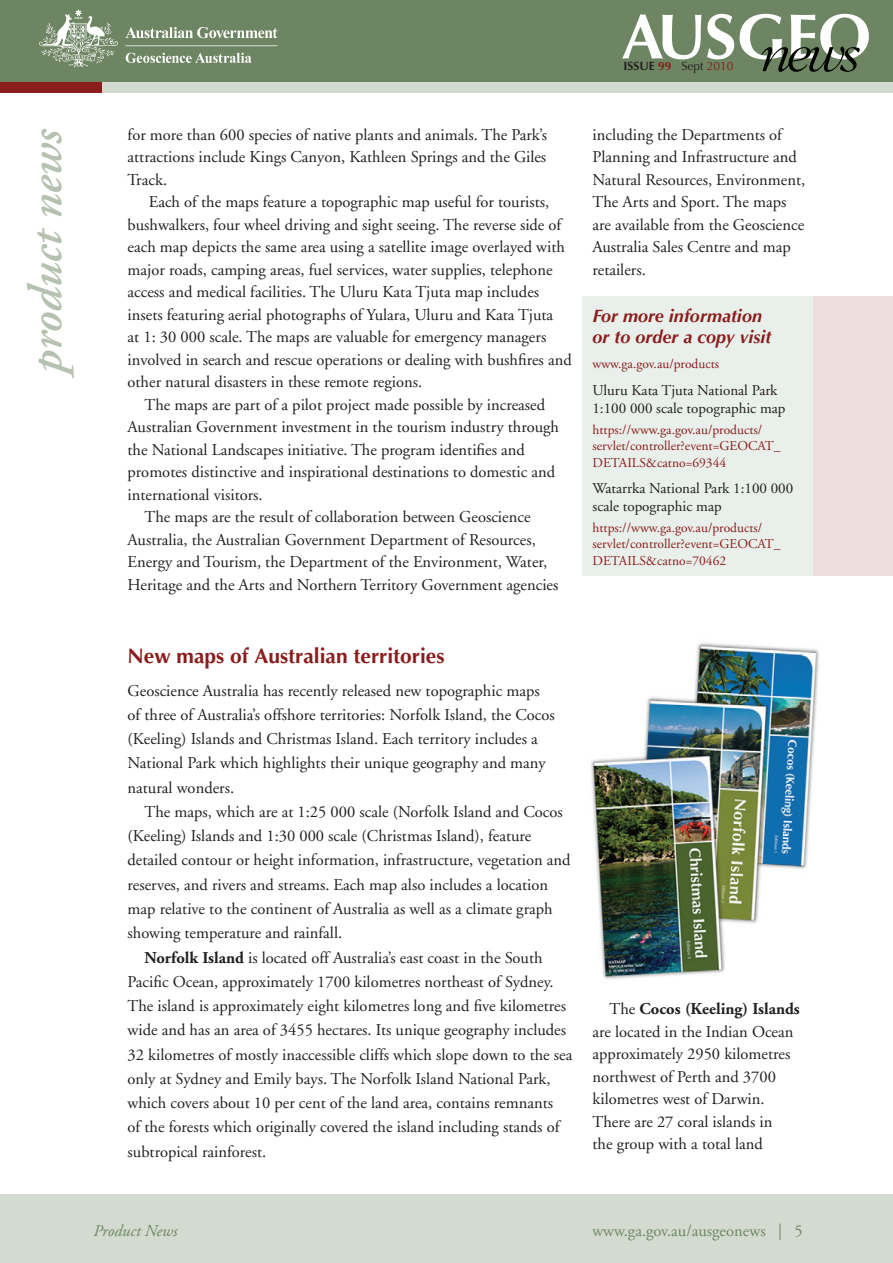
<style>
.page{position:relative;width:893px;height:1263px;background:#fff}
.page>*{position:absolute;margin:0;border:0;box-sizing:border-box;transform-origin:0 0}
.t1{font:italic 600 48px "Adobe Garamond";color:#b6c1b1}
.t2{font:700 21px "Optima";color:#891e1d}
.t3{font:italic 700 18px/21.6px "Optima";color:#891e1d}
.t4{font:16.5px/22.5px "Adobe Garamond";color:#231f20}
.t5{font:16.5px "Adobe Garamond";color:#6e8563}
.t6{font:italic 16.5px "Adobe Garamond";color:#6e8563}
.t7{font:15px/18px "Adobe Garamond";color:#231f20}
.t8{font:13.5px/16.5px "Adobe Garamond";color:#891e1d}
.t9{font:700 12px "Optima";color:#231f20}
.s1{color:#891e1d}
.s2{font-weight:400}
.s3{font-weight:400;color:#891e1d}
.s4{font-weight:700}
.s5{font-style:inherit}
</style>
<div class="page">
<div style="left:0;top:13px;width:893px;height:80px;background:#d3dbd0"></div>
<div style="left:0;top:11px;width:102px;height:82px;background:#891e1d"></div>
<div style="left:0;top:0;width:893px;height:82px;background:#6e8563"></div>
<div style="left:0;top:1195px;width:893px;height:68px;background:#d3dbd0"></div>
<svg style="left:622px;top:14px;width:79px;height:45px"></svg>
<svg style="left:707px;top:14px;width:27px;height:45px"></svg>
<svg style="left:740px;top:14px;width:129px;height:58px"></svg>
<img style="left:39px;top:9px;width:239px;height:59px">
<div style="left:583px;top:296px;width:310px;height:279px;background:#e9efea"></div>
<div style="left:814px;top:296px;width:79px;height:279px;background:#eedede"></div>
<img style="left:591px;top:643px;width:228px;height:337px">
<p class="t9" style="left:623px;top:59px;width:112px">issue <span class="s1">99</span> <span class="s2">Sept</span> <span class="s3">2010</span></p>
<h1 class="t1" style="left:20px;top:373px;width:246px;rotate:-90deg">product news</h1>
<p class="t4" style="left:128px;top:124px;width:421px;text-align:justify">for more than 600 species of native plants and animals. The Park’s attractions include Kings Canyon, Kathleen Springs and the Giles Track.</p>
<p class="t4" style="left:149px;top:191px;width:402px">Each of the maps feature a topographic map useful for tourists,</p>
<p class="t4" style="left:128px;top:214px;width:435px">bushwalkers, four wheel driving and sight seeing. The reverse side of</p>
<p class="t4" style="left:128px;top:236px;width:439px">each map depicts the same area using a satellite image overlayed with</p>
<p class="t4" style="left:128px;top:259px;width:426px">major roads, camping areas, fuel services, water supplies, telephone</p>
<p class="t4" style="left:128px;top:281px;width:413px">access and medical facilities. The Uluru Kata Tjuta map includes</p>
<p class="t4" style="left:128px;top:304px;width:427px">insets featuring aerial photographs of Yulara, Uluru and Kata Tjuta</p>
<p class="t4" style="left:128px;top:326px;width:420px">at 1: 30 000 scale. The maps are valuable for emergency managers</p>
<p class="t4" style="left:128px;top:349px;width:446px">involved in search and rescue operations or dealing with bushfires and</p>
<p class="t4" style="left:128px;top:371px;width:296px">other natural disasters in these remote regions.</p>
<p class="t4" style="left:145px;top:394px;width:402px">The maps are part of a pilot project made possible by increased</p>
<p class="t4" style="left:128px;top:416px;width:433px">Australian Government investment in the tourism industry through</p>
<p class="t4" style="left:128px;top:439px;width:399px">the National Landscapes initiative. The program identifies and</p>
<p class="t4" style="left:128px;top:461px;width:429px">promotes distinctive and inspirational destinations to domestic and</p>
<p class="t4" style="left:128px;top:484px;width:137px">international visitors.</p>
<p class="t4" style="left:145px;top:506px;width:387px">The maps are the result of collaboration between Geoscience</p>
<p class="t4" style="left:128px;top:529px;width:410px">Australia, the Australian Government Department of Resources,</p>
<p class="t4" style="left:128px;top:551px;width:421px">Energy and Tourism, the Department of the Environment, Water,</p>
<p class="t4" style="left:128px;top:574px;width:432px">Heritage and the Arts and Northern Territory Government agencies</p>
<p class="t4" style="left:592px;top:124px;width:214px">including the Departments of<br>Planning and Infrastructure and<br>Natural Resources, Environment,<br>The Arts and Sport. The maps are available from the Geoscience<br>Australia Sales Centre and map retailers.</p>
<p class="t3" style="left:592px;top:305px;width:180px">For more information or to order a copy visit</p>
<p class="t8" style="left:592px;top:356px;width:128px">www.ga.gov.au/products</p>
<p class="t7" style="left:592px;top:381px;width:194px">Uluru Kata Tjuta National Park<br>1:100 000 scale topographic map</p>
<p class="t8" style="left:592px;top:421px;width:190px">https://www.ga.gov.au/products/ servlet/controller?event=GEOCAT_<br>DETAILS&amp;catno=69344</p>
<p class="t7" style="left:592px;top:480px;width:202px">Watarrka National Park 1:100 000 scale topographic map</p>
<p class="t8" style="left:592px;top:520px;width:190px">https://www.ga.gov.au/products/ servlet/controller?event=GEOCAT_<br>DETAILS&amp;catno=70462</p>
<p class="t2" style="left:128px;top:643px;width:319px">New maps of Australian territories</p>
<p class="t4" style="left:128px;top:678px;width:429px;line-height:24.3px">Geoscience Australia has recently released new topographic maps of three of Australia’s offshore territories: Norfolk Island, the Cocos (Keeling) Islands and Christmas Island. Each territory includes a National Park which highlights their unique geography and many natural wonders.</p>
<p class="t4" style="left:145px;top:801px;width:420px">The maps, which are at 1:25 000 scale (Norfolk Island and Cocos</p>
<p class="t4" style="left:128px;top:825px;width:405px">(Keeling) Islands and 1:30 000 scale (Christmas Island), feature</p>
<p class="t4" style="left:128px;top:849px;width:444px">detailed contour or height information, infrastructure, vegetation and</p>
<p class="t4" style="left:128px;top:874px;width:422px">reserves, and rivers and streams. Each map also includes a location</p>
<p class="t4" style="left:128px;top:898px;width:427px">map relative to the continent of Australia as well as a climate graph</p>
<p class="t4" style="left:128px;top:922px;width:216px">showing temperature and rainfall.</p>
<p class="t4" style="left:145px;top:946px;width:399px"><span class="s4">Norfolk Island</span> is located off Australia’s east coast in the South</p>
<p class="t4" style="left:128px;top:971px;width:428px">Pacific Ocean, approximately 1700 kilometres northeast of Sydney.</p>
<p class="t4" style="left:128px;top:995px;width:440px">The island is approximately eight kilometres long and five kilometres</p>
<p class="t4" style="left:128px;top:1019px;width:440px">wide and has an area of 3455 hectares. Its unique geography includes</p>
<p class="t4" style="left:128px;top:1043px;width:446px">32 kilometres of mostly inaccessible cliffs which slope down to the sea</p>
<p class="t4" style="left:128px;top:1068px;width:424px">only at Sydney and Emily bays. The Norfolk Island National Park,</p>
<p class="t4" style="left:128px;top:1092px;width:427px">which covers about 10 per cent of the land area, contains remnants</p>
<p class="t4" style="left:128px;top:1116px;width:433px">of the forests which originally covered the island including stands of</p>
<p class="t4" style="left:128px;top:1141px;width:140px">subtropical rainforest.</p>
<p class="t4" style="left:592px;top:998px;width:209px;text-indent:17px">The <span class="s4">Cocos (Keeling) Islands </span>are located in the Indian Ocean approximately 2950 kilometres northwest of Perth and 3700 kilometres west of Darwin.<br>There are 27 coral islands in<br>the group with a total land</p>
<p class="t6" style="left:94px;top:1222px;width:85px">Product News</p>
<p class="t5" style="left:592px;top:1222px;width:212px">www.ga.gov.au/ausgeonews | <span class="s5">5</span></p>
</div>
